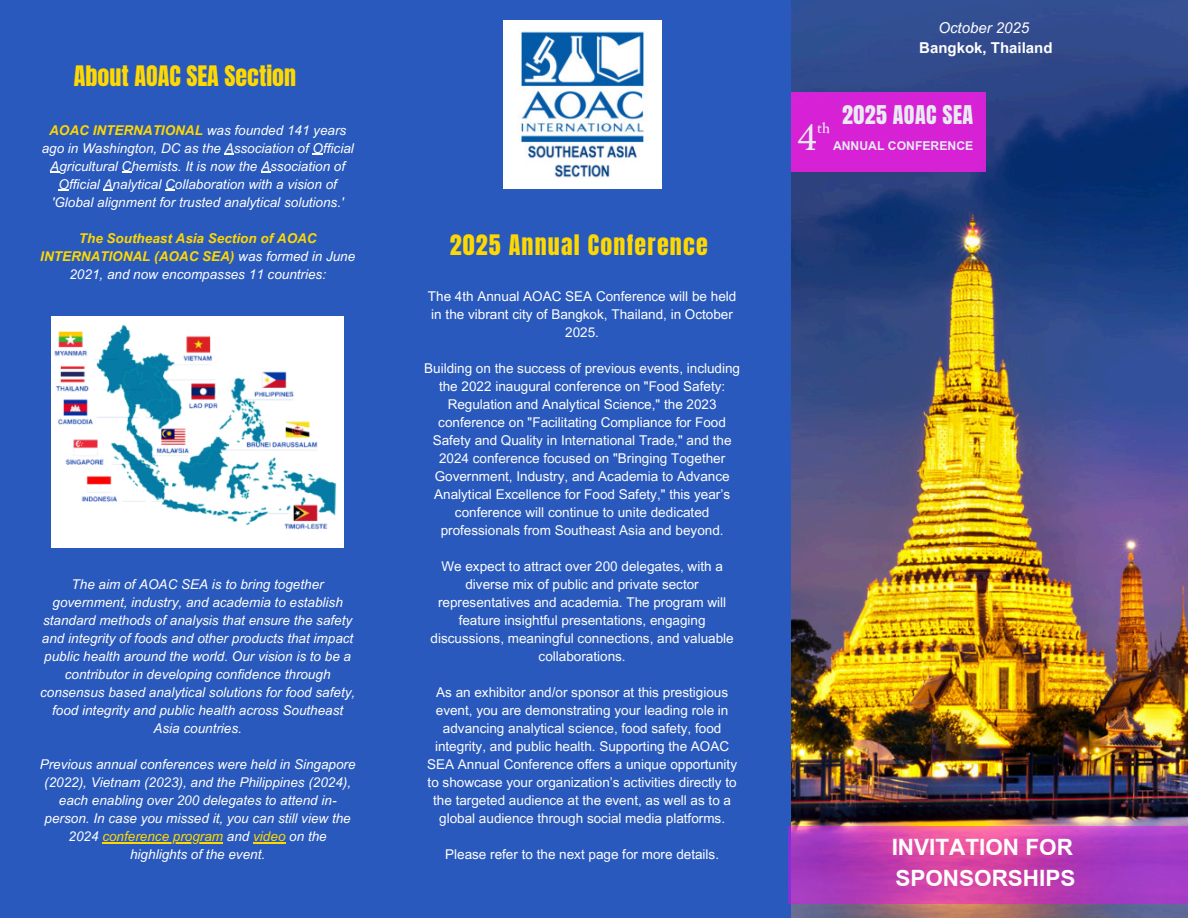
<style>
.page{position:relative;width:1188px;height:918px;background:#2959bc}
.page>*{position:absolute;margin:0;border:0;box-sizing:border-box;transform-origin:0 0}
.t1{font:36px "Lora";color:#fff}
.t2{font:24px "Anton";letter-spacing:.05em;color:#fed802}
.t3{font:24px "Anton";color:#fed802}
.t4{font:22.5px/31.5px "Arial GEO Bold";color:#fff}
.t5{font:21.9px "Anton";letter-spacing:.02em;color:#fff}
.t6{font:700 15px "Arial MT Pro";color:#fff}
.t7{font:italic 15px "Arial MT Pro";color:#fff}
.t8{font:15px "IM FELL Double Pica Roman";color:#fff}
.t9{font:13.5px/18px "Arial MT Pro";color:#fff;text-align:center}
.t10{font:italic 13.5px/18px "Arial MT Pro";color:#fff;text-align:center}
.t11{font:italic 700 13.5px/18px "Arial MT Pro";color:#fed802;text-align:center}
.t12{font:12.15px "Arial GEO Bold";color:#fff}
.s1{font-weight:700;color:#fed802}
.s2{font-weight:400;color:#fff}
.s3{color:#fed802}
</style>
<div class="page">
<img style="left:792px;top:0;width:396px;height:918px">
<img style="left:503px;top:21px;width:159px;height:167px">
<svg style="left:788px;top:826px;width:400px;height:77px;background:#bf41b4"></svg>
<div style="left:792px;top:92px;width:194px;height:80px;background:#d621d5"></div>
<div style="left:52px;top:316px;width:292px;height:232px;background:#fff"></div>
<img style="left:54px;top:324px;width:283px;height:206px">
<hr style="left:102px;top:842px;width:121px;height:2px;background:#fed802">
<hr style="left:253px;top:842px;width:33px;height:2px;background:#fed802">
<h2 class="t3" style="left:74px;top:64px;width:224px">About AOAC SEA Section</h2>
<p class="t10" style="left:42px;top:121px;width:314px"><span class="s1">AOAC INTERNATIONAL</span> was founded 141 years ago in Washington, DC as the Association of Official Agricultural Chemists. It is now the Association of Official Analytical Collaboration with a vision of 'Global alignment for trusted analytical solutions.'</p>
<p class="t11" style="left:40px;top:229px;width:317px">The Southeast Asia Section of AOAC<br>INTERNATIONAL (AOAC SEA) <span class="s2">was formed in June<br>2021, and now encompasses 11 countries:</span></p>
<p class="t10" style="left:40px;top:576px;width:317px">The aim of AOAC SEA is to bring together government, industry, and academia to establish standard methods of analysis that ensure the safety and integrity of foods and other products that impact public health around the world. Our vision is to be a contributor in developing confidence through consensus based analytical solutions for food safety, food integrity and public health across Southeast Asia countries.</p>
<p class="t10" style="left:40px;top:756px;width:317px">Previous annual conferences were held in Singapore (2022), Vietnam (2023), and the Philippines (2024), each enabling over 200 delegates to attend in&shy;person. In case you missed it, you can still view the 2024 <span class="s3">conference program</span> and <span class="s3">video</span> on the highlights of the event.</p>
<h2 class="t2" style="left:450px;top:233px;width:260px">2025 Annual Conference</h2>
<p class="t9" style="left:428px;top:288px;width:310px">The 4th Annual AOAC SEA Conference will be held in the vibrant city of Bangkok, Thailand, in October<br>2025.</p>
<p class="t9" style="left:424px;top:360px;width:317px">Building on the success of previous events, including the 2022 inaugural conference on "Food Safety:<br>Regulation and Analytical Science," the 2023 conference on "Facilitating Compliance for Food Safety and Quality in International Trade," and the 2024 conference focused on "Bringing Together Government, Industry, and Academia to Advance Analytical Excellence for Food Safety," this year’s conference will continue to unite dedicated professionals from Southeast Asia and beyond.</p>
<p class="t9" style="left:431px;top:558px;width:305px">We expect to attract over 200 delegates, with a diverse mix of public and private sector representatives and academia. The program will feature insightful presentations, engaging discussions, meaningful connections, and valuable collaborations.</p>
<p class="t9" style="left:427px;top:684px;width:311px">As an exhibitor and/or sponsor at this prestigious event, you are demonstrating your leading role in advancing analytical science, food safety, food integrity, and public health. Supporting the AOAC SEA Annual Conference offers a unique opportunity to showcase your organization’s activities directly to the targeted audience at the event, as well as to a global audience through social media platforms.</p>
<p class="t9" style="left:445px;top:846px;width:275px">Please refer to the next page for more details.</p>
<p class="t7" style="left:938px;top:18px;width:92px">October 2025</p>
<p class="t6" style="left:919px;top:39px;width:135px">Bangkok, Thailand</p>
<h3 class="t5" style="left:842px;top:104px;width:133px">2025 AOAC SEA</h3>
<p class="t8" style="left:817px;top:119px;width:14px">th</p>
<h1 class="t1" style="left:798px;top:110px;width:21px">4</h1>
<p class="t12" style="left:833px;top:138px;width:142px">ANNUAL CONFERENCE</p>
<h3 class="t4" style="left:892px;top:831px;width:185px">INVITATION FOR<br>SPONSORSHIPS</h3>
</div>
